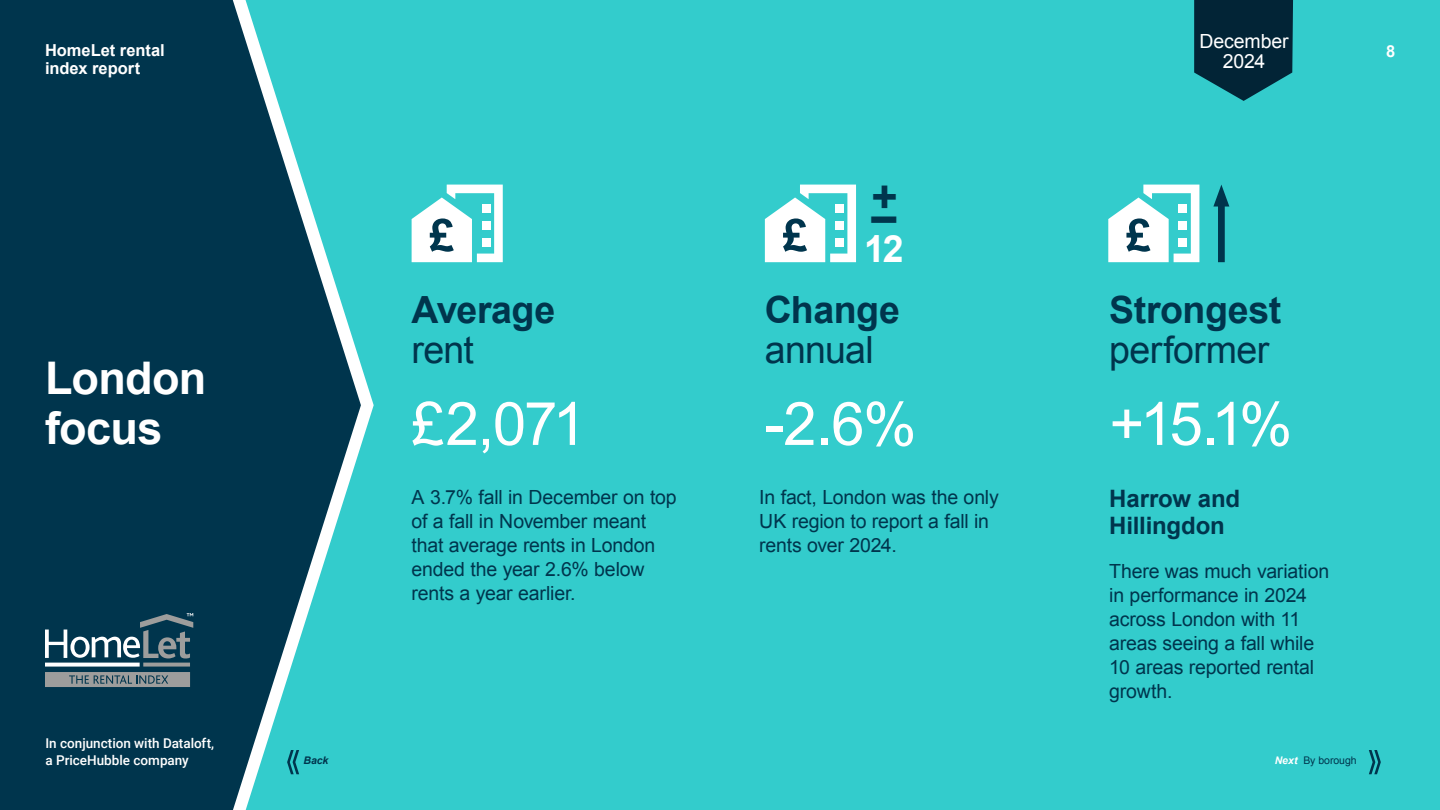
<style>
.page{position:relative;width:1440px;height:810px;background:#3cc}
.page>*{position:absolute;margin:0;border:0;box-sizing:border-box;transform-origin:0 0}
.t1{font:60px "Arial";color:#fff}
.t2{font:700 45px/49.5px "Arial";letter-spacing:-.015em;color:#fff}
.t3{font:700 45px "Arial";color:#00354d}
.t4{font:700 37.5px "Arial";letter-spacing:-.01em;color:#00354d}
.t5{font:37.5px "Arial";letter-spacing:-.015em;color:#00354d}
.t6{font:700 37.5px "Arial";color:#fff}
.t7{font:700 24px/27px "Arial";letter-spacing:-.005em;color:#00354d}
.t8{font:19.5px/24px "Arial";letter-spacing:-.01em;color:#00354d}
.t9{font:19.5px/19.5px "Arial";letter-spacing:-.01em;color:#fff;text-align:center}
.t10{font:700 16.5px/18.8px "Arial";letter-spacing:-.005em;color:#fff}
.t11{font:500 13.5px/16.5px "Roboto";color:#fff}
.t12{font:10.5px "Arial";letter-spacing:-.005em;color:#00354d}
.t13{font:italic 700 10.5px "Arial";color:#00354d}
.s1{font-weight:700;font-style:italic;color:#fff}
</style>
<div class="page">
<svg style="left:0;top:0;width:361px;height:810px;background:#105266"></svg>
<svg style="left:1194px;top:0;width:99px;height:101px;background:#093c4b"></svg>
<svg style="left:412px;top:185px;width:91px;height:77px"></svg>
<svg style="left:1108px;top:185px;width:91px;height:77px"></svg>
<svg style="left:765px;top:185px;width:91px;height:77px"></svg>
<div style="left:1218px;top:197px;width:7px;height:65px;background:#00354d"></div>
<svg style="left:1213px;top:185px;width:16px;height:22px"></svg>
<div style="left:45px;top:672px;width:145px;height:15px;background:#9d9d9c"></div>
<svg style="left:45px;top:613px;width:148px;height:54px;background:#3e6374"></svg>
<svg style="left:69px;top:675px;width:99px;height:9px"></svg>
<svg style="left:1369px;top:750px;width:12px;height:24px"></svg>
<svg style="left:287px;top:750px;width:12px;height:24px"></svg>
<p class="t10" style="left:45px;top:41px;width:121px">HomeLet rental index report</p>
<h2 class="t2" style="left:45px;top:355px;width:163px">London focus</h2>
<p class="t11" style="left:45px;top:735px;width:170px">In conjunction with Dataloft, a PriceHubble company</p>
<p class="t9" style="left:1199px;top:32px;width:91px">December<br>2024</p>
<p class="t10" style="left:1386px;top:42px;width:11px">8</p>
<h2 class="t3" style="left:872px;top:177px;width:28px">+–</h2>
<h3 class="t6" style="left:864px;top:224px;width:41px">12</h3>
<h3 class="t4" style="left:765px;top:285px;width:137px">Change</h3>
<h3 class="t5" style="left:765px;top:325px;width:110px">annual</h3>
<h3 class="t4" style="left:1109px;top:285px;width:173px">Strongest</h3>
<h3 class="t5" style="left:1109px;top:325px;width:161px">performer</h3>
<h3 class="t4" style="left:412px;top:285px;width:145px">Average</h3>
<h3 class="t5" style="left:412px;top:325px;width:64px">rent</h3>
<h1 class="t1" style="left:412px;top:385px;width:176px">£2,071</h1>
<h1 class="t1" style="left:765px;top:385px;width:153px">-2.6%</h1>
<h1 class="t1" style="left:1109px;top:385px;width:185px">+15.1%</h1>
<p class="t8" style="left:412px;top:485px;width:267px">A 3.7% fall in December on top of a fall in November meant that average rents in London ended the year 2.6% below rents a year earlier.</p>
<p class="t8" style="left:759px;top:485px;width:241px">In fact, London was the only<br>UK region to report a fall in rents over 2024.</p>
<p class="t7" style="left:1109px;top:486px;width:132px">Harrow and<br>Hillingdon</p>
<p class="t8" style="left:1109px;top:559px;width:221px">There was much variation in performance in 2024 across London with 11 areas seeing a fall while<br>10 areas reported rental growth.</p>
<p class="t13" style="left:303px;top:754px;width:27px">Back</p>
<p class="t12" style="left:1275px;top:754px;width:83px"><span class="s1">Next</span> By borough</p>
</div>
